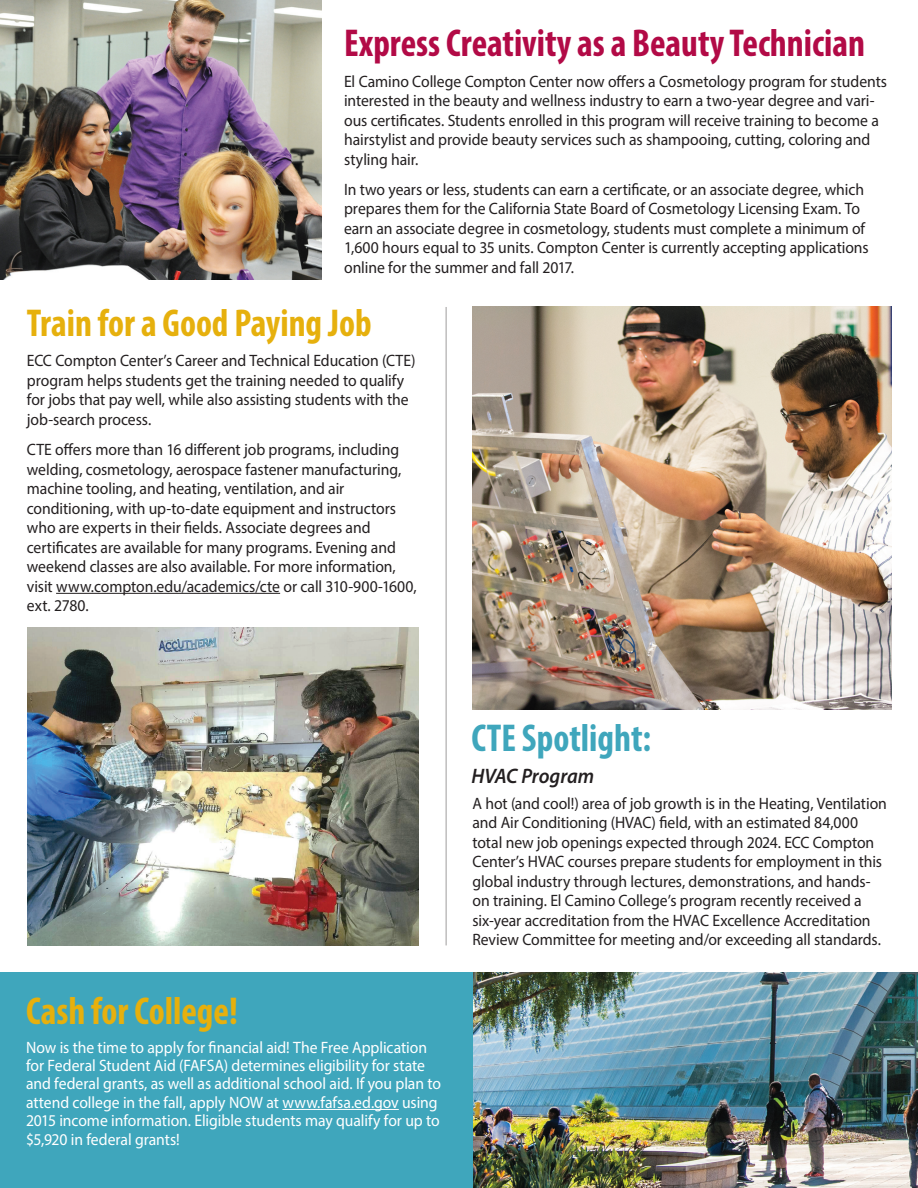
<style>
.page{position:relative;width:918px;height:1188px;background:#fff}
.page>*{position:absolute;margin:0;border:0;box-sizing:border-box;transform-origin:0 0}
.t1{font:700 condensed 39px "Myriad Pro";color:#e6b00d;scale:.95 1}
.t2{font:700 condensed 39px "Myriad Pro";color:#b20a46;scale:.95 1}
.t3{font:700 condensed 39px "Myriad Pro";color:#3fa6bc;scale:.95 1}
.Subhead{font:italic 600 21px "Myriad Pro";letter-spacing:-.005em;color:#231f20;scale:.95 1}
.Body{font:16.5px/19.5px "Myriad Pro";letter-spacing:-.005em;color:#231f20;scale:.95 1}
.Body-2{font:16.5px/18.3px "Myriad Pro";letter-spacing:-.005em;color:#fff;scale:.95 1}
</style>
<div class="page">
<div style="left:0;top:972px;width:918px;height:216px;background:#3fa6bc"></div>
<img style="left:474px;top:972px;width:444px;height:216px">
<hr style="left:56px;top:593px;width:224px;height:1px;background:#231f20">
<img style="left:0;top:0;width:322px;height:280px">
<img style="left:472px;top:307px;width:419px;height:403px">
<img style="left:27px;top:627px;width:391px;height:318px">
<hr style="left:445px;top:307px;width:2px;height:638px;background:#231f20">
<hr style="left:282px;top:1109px;width:117px;height:1px;background:#fff">
<p class="t2" style="left:344px;top:19px;width:550px">Express Creativity as a Beauty Technician</p>
<p class="Body" style="left:344px;top:71px;width:573px">El Camino College Compton Center now offers a Cosmetology program for students interested in the beauty and wellness industry to earn a two-year degree and vari&shy;ous certificates. Students enrolled in this program will receive training to become a hairstylist and provide beauty services such as shampooing, cutting, coloring and styling hair.</p>
<p class="Body" style="left:344px;top:179px;width:554px">In two years or less, students can earn a certificate, or an associate degree, which prepares them for the California State Board of Cosmetology Licensing Exam. To earn an associate degree in cosmetology, students must complete a minimum of 1,600 hours equal to 35 units. Compton Center is currently accepting applications online for the summer and fall 2017.</p>
<p class="t1" style="left:27px;top:299px;width:364px">Train for a Good Paying Job</p>
<p class="Body" style="left:27px;top:351px;width:411px">ECC Compton Center’s Career and Technical Education (CTE) program helps students get the training needed to qualify for jobs that pay well, while also assisting students with the job-search process.</p>
<p class="Body" style="left:27px;top:440px;width:412px">CTE offers more than 16 different job programs, including welding, cosmetology, aerospace fastener manufacturing, machine tooling, and heating, ventilation, and air conditioning, with up-to-date equipment and instructors who are experts in their fields. Associate degrees and certificates are available for many programs. Evening and weekend classes are also available. For more information, visit www.compton.edu/academics/cte or call 310-900-1600, ext. 2780.</p>
<p class="t1" style="left:26px;top:986px;width:224px">Cash for College!</p>
<p class="Body-2" style="left:26px;top:1038px;width:438px">Now is the time to apply for financial aid! The Free Application for Federal Student Aid (FAFSA) determines eligibility for state and federal grants, as well as additional school aid. If you plan to attend college in the fall, apply NOW at www.fafsa.ed.gov using 2015 income information. Eligible students may qualify for up to $5,920 in federal grants!</p>
<p class="t3" style="left:471px;top:713px;width:191px">CTE Spotlight:</p>
<p class="Subhead" style="left:471px;top:762px;width:131px">HVAC Program</p>
<p class="Body" style="left:472px;top:793px;width:438px">A hot (and cool!) area of job growth is in the Heating, Ventilation and Air Conditioning (HVAC) field, with an estimated 84,000 total new job openings expected through 2024. ECC Compton Center’s HVAC courses prepare students for employment in this global industry through lectures, demonstrations, and hands&shy;on training. El Camino College’s program recently received a six-year accreditation from the HVAC Excellence Accreditation Review Committee for meeting and/or exceeding all standards.</p>
</div>
